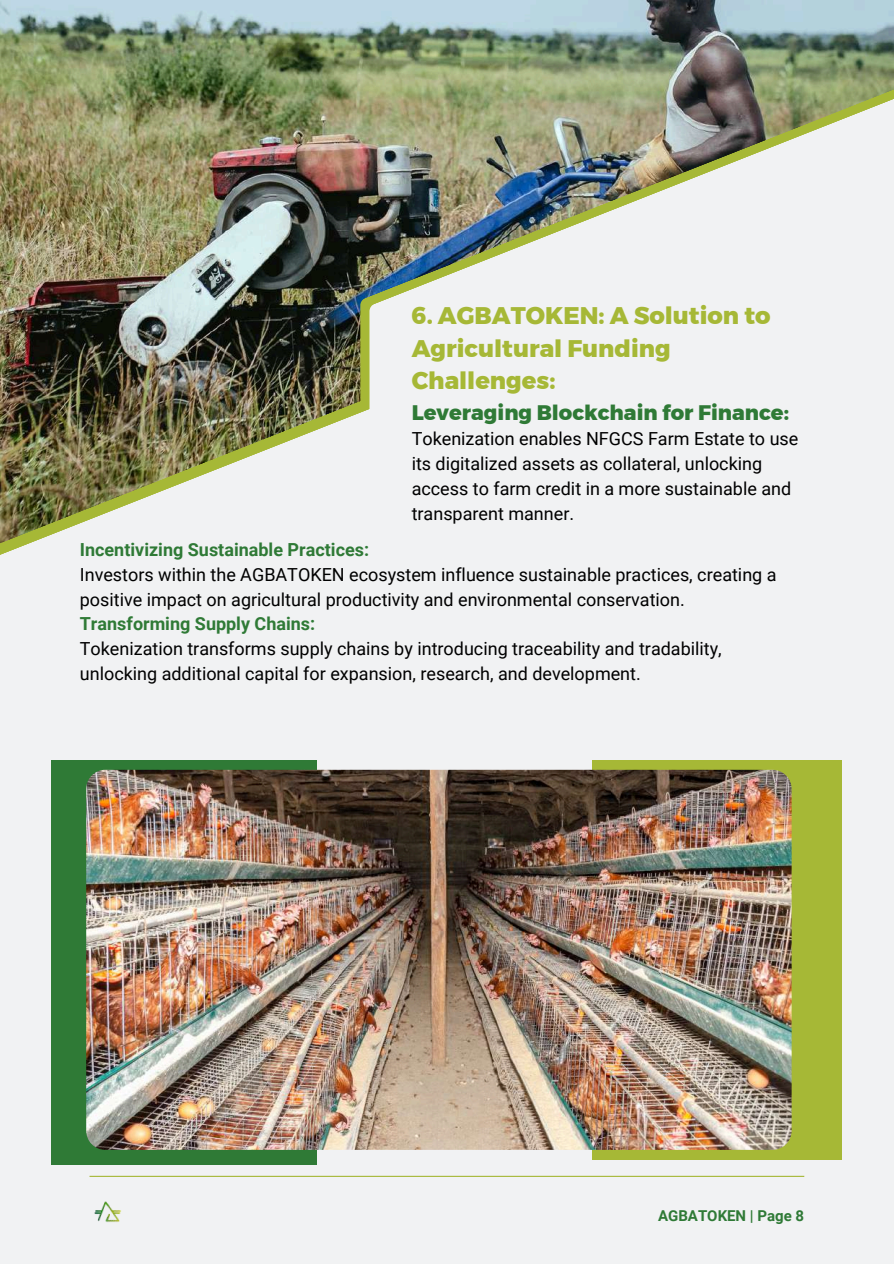
<style>
.page{position:relative;width:894px;height:1264px;background:#fff}
.page>*{position:absolute;margin:0;border:0;box-sizing:border-box;transform-origin:0 0}
.t1{font:800 24px/32.7px "Montserrat";color:#a6b836}
.t2{font:800 21px "Montserrat";color:#2f7a36}
.t3{font:18px/24.8px "Roboto";color:#000}
.t4{font:700 18px "Roboto";color:#2f7a36}
.t5{font:700 15px "Roboto";color:#2f7a36}
</style>
<div class="page">
<div style="left:0;top:0;width:893px;height:1263px;background:#f1f2f3"></div>
<img style="left:0;top:0;width:893px;height:180px">
<hr style="left:89px;top:1175px;width:715px;height:1px;background:#a6b836">
<img style="left:94px;top:1201px;width:27px;height:21px">
<img style="left:0;top:192px;width:369px;height:363px">
<div style="left:51px;top:760px;width:266px;height:404px;background:#2f7a36"></div>
<div style="left:592px;top:760px;width:250px;height:399px;background:#a6b836"></div>
<img style="left:86px;top:769px;width:705px;height:380px;border-radius:19px">
<img style="left:369px;top:87px;width:524px;height:322px">
<h1 class="t1" style="left:411px;top:299px;width:360px">6. AGBATOKEN: A Solution to<br>Agricultural Funding<br>Challenges:</h1>
<p class="t2" style="left:411px;top:399px;width:379px">Leveraging Blockchain for Finance:</p>
<p class="t3" style="left:411px;top:427px;width:388px">Tokenization enables NFGCS Farm Estate to use its digitalized assets as collateral, unlocking access to farm credit in a more sustainable and transparent manner.</p>
<p class="t4" style="left:80px;top:539px;width:291px">Incentivizing Sustainable Practices:</p>
<p class="t3" style="left:80px;top:562px;width:698px">Investors within the AGBATOKEN ecosystem influence sustainable practices, creating a positive impact on agricultural productivity and environmental conservation.</p>
<p class="t4" style="left:80px;top:613px;width:237px">Transforming Supply Chains:</p>
<p class="t3" style="left:80px;top:636px;width:643px">Tokenization transforms supply chains by introducing traceability and tradability, unlocking additional capital for expansion, research, and development.</p>
<p class="t5" style="left:658px;top:1207px;width:148px">AGBATOKEN | Page 8</p>
</div>
